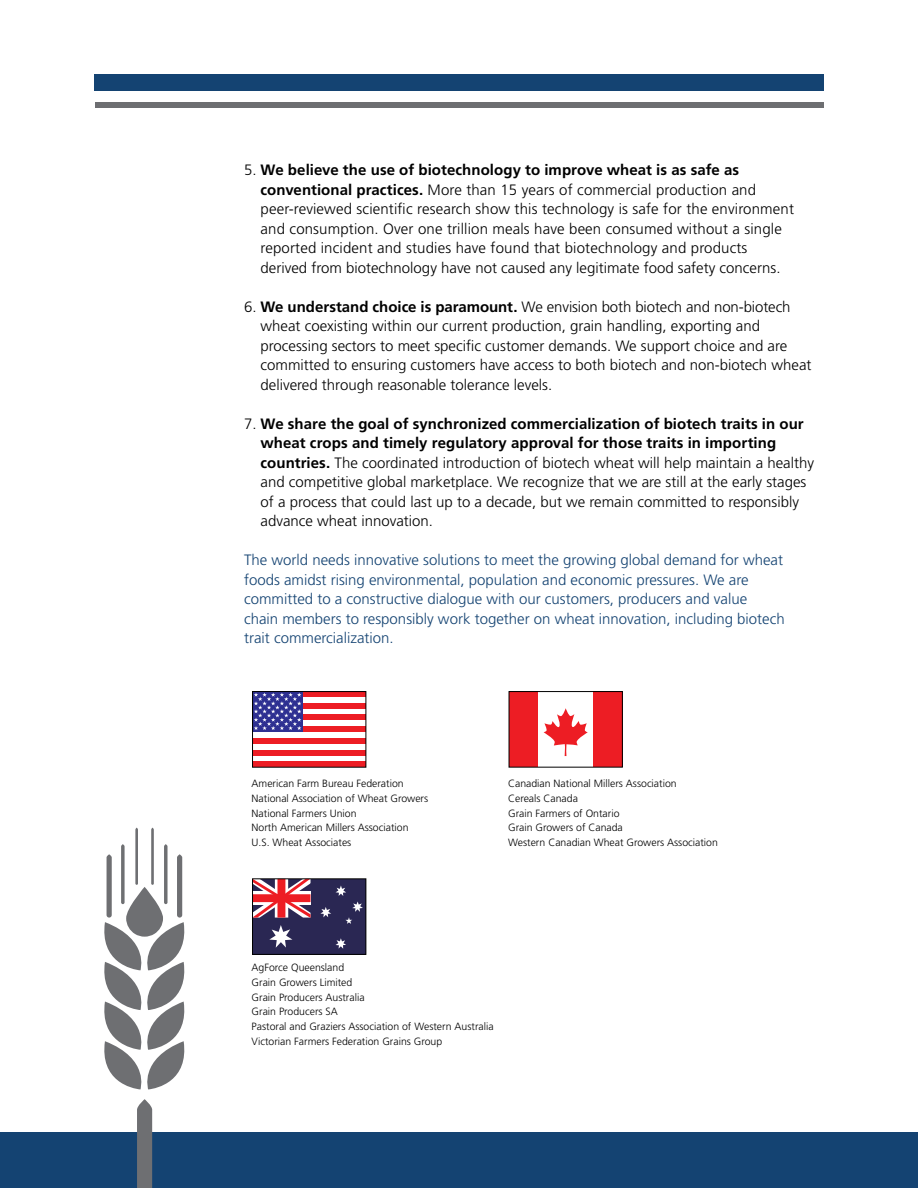
<style>
.page{position:relative;width:918px;height:1188px;background:#fff}
.page>*{position:absolute;margin:0;border:0;box-sizing:border-box;transform-origin:0 0}
.t1{font:300 15px/19.5px "Frutiger LT Std";color:#000}
.t2{font:300 15px/19.5px "Frutiger LT Std";color:#144372}
.t3{font:300 10.5px/14.9px "Frutiger LT Std";color:#000}
.s1{font-weight:700}
</style>
<div class="page">
<div style="left:253px;top:762px;width:113px;height:5px;background:#ed1d24"></div>
<div style="left:253px;top:750px;width:113px;height:6px;background:#ed1d24"></div>
<div style="left:253px;top:738px;width:113px;height:6px;background:#ed1d24"></div>
<div style="left:253px;top:727px;width:113px;height:5px;background:#ed1d24"></div>
<div style="left:253px;top:715px;width:113px;height:5px;background:#ed1d24"></div>
<div style="left:253px;top:703px;width:113px;height:5px;background:#ed1d24"></div>
<div style="left:253px;top:692px;width:113px;height:5px;background:#ed1d24"></div>
<div style="left:253px;top:692px;width:50px;height:40px;background:#2e3092"></div>
<svg style="left:254px;top:693px;width:47px;height:37px"></svg>
<div style="left:252px;top:691px;width:114px;height:77px;border:1px solid #000"></div>
<svg style="left:544px;top:708px;width:44px;height:48px"></svg>
<div style="left:509px;top:692px;width:28px;height:75px;background:#ed1d24"></div>
<div style="left:593px;top:692px;width:29px;height:75px;background:#ed1d24"></div>
<div style="left:509px;top:691px;width:114px;height:77px;border:1px solid #000"></div>
<div style="left:253px;top:879px;width:113px;height:75px;background:#2a2753"></div>
<svg style="left:254px;top:880px;width:57px;height:38px"></svg>
<svg style="left:269px;top:925px;width:23px;height:23px"></svg>
<svg style="left:336px;top:938px;width:10px;height:11px"></svg>
<svg style="left:320px;top:885px;width:43px;height:39px"></svg>
<div style="left:252px;top:878px;width:114px;height:77px;border:1px solid #000"></div>
<div style="left:0;top:1133px;width:918px;height:55px;background:#144372"></div>
<div style="left:94px;top:74px;width:730px;height:17px;background:#144372"></div>
<div style="left:96px;top:102px;width:728px;height:6px;background:#6d6e71"></div>
<svg style="left:104px;top:828px;width:81px;height:261px"></svg>
<svg style="left:137px;top:1099px;width:15px;height:89px"></svg>
<p class="t1" style="left:261px;top:161px;width:535px;text-indent:-16px">5. <span class="s1">We believe the use of biotechnology to improve wheat is as safe as conventional practices.</span> More than 15 years of commercial production and peer-reviewed scientific research show this technology is safe for the environment and consumption. Over one trillion meals have been consumed without a single reported incident and studies have found that biotechnology and products derived from biotechnology have not caused any legitimate food safety concerns.</p>
<p class="t1" style="left:261px;top:297px;width:552px;text-indent:-16px">6. <span class="s1">We understand choice is paramount.</span> We envision both biotech and non-biotech wheat coexisting within our current production, grain handling, exporting and processing sectors to meet specific customer demands. We support choice and are committed to ensuring customers have access to both biotech and non-biotech wheat delivered through reasonable tolerance levels.</p>
<p class="t1" style="left:261px;top:414px;width:555px;text-indent:-16px">7. <span class="s1">We share the goal of synchronized commercialization of biotech traits in our wheat crops and timely regulatory approval for those traits in importing countries.</span> The coordinated introduction of biotech wheat will help maintain a healthy and competitive global marketplace. We recognize that we are still at the early stages of a process that could last up to a decade, but we remain committed to responsibly advance wheat innovation.</p>
<p class="t2" style="left:244px;top:551px;width:542px">The world needs innovative solutions to meet the growing global demand for wheat foods amidst rising environmental, population and economic pressures. We are committed to a constructive dialogue with our customers, producers and value chain members to responsibly work together on wheat innovation, including biotech trait commercialization.</p>
<p class="t3" style="left:252px;top:776px;width:178px">American Farm Bureau Federation<br>National Association of Wheat Growers<br>National Farmers Union<br>North American Millers Association<br>U.S. Wheat Associates</p>
<p class="t3" style="left:508px;top:776px;width:211px">Canadian National Millers Association<br>Cereals Canada<br>Grain Farmers of Ontario<br>Grain Growers of Canada<br>Western Canadian Wheat Growers Association</p>
<p class="t3" style="left:252px;top:960px;width:244px">AgForce Queensland<br>Grain Growers Limited<br>Grain Producers Australia<br>Grain Producers SA<br>Pastoral and Graziers Association of Western Australia<br>Victorian Farmers Federation Grains Group</p>
</div>
